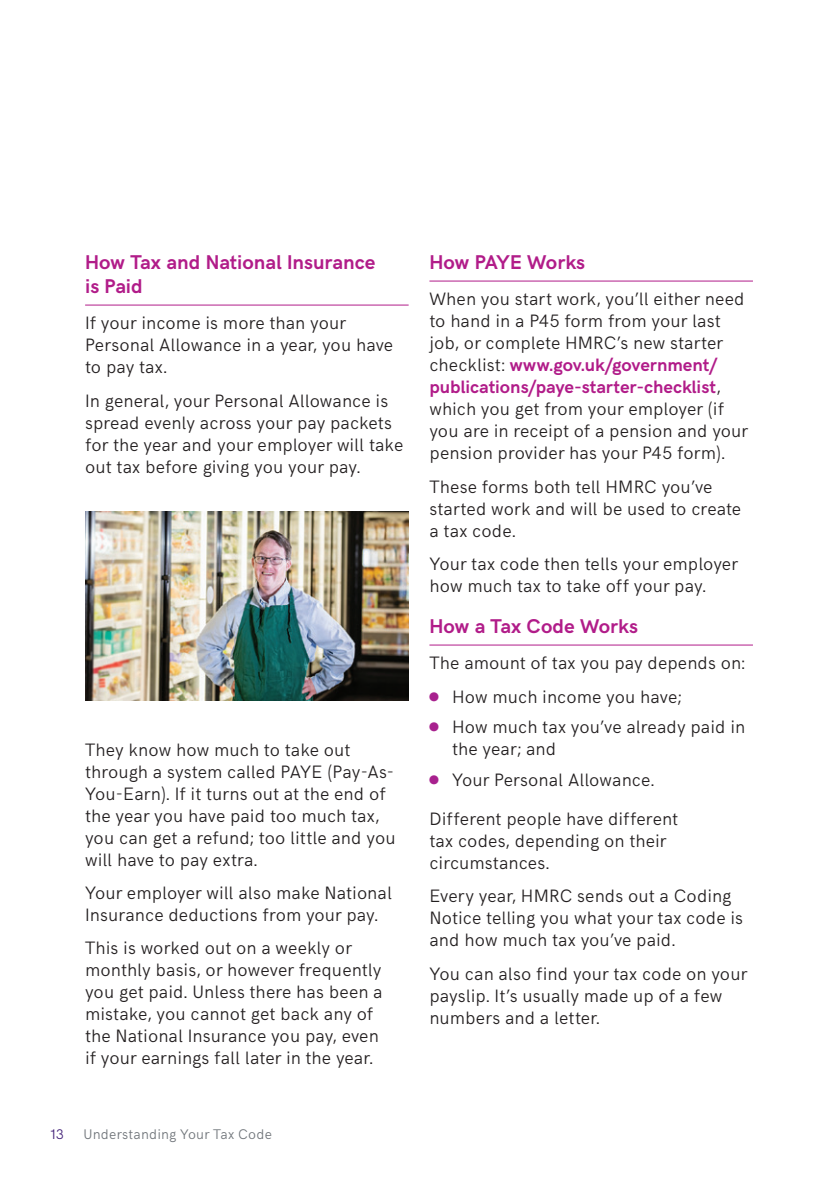
<style>
.page{position:relative;width:840px;height:1191px;background:#fff}
.page>*{position:absolute;margin:0;border:0;box-sizing:border-box;transform-origin:0 0}
.Body_H1_Line_10pt_241c{font:700 20px/24px "HK Grotesk";color:#b11c89}
.Body_BLK_9pt_Light{font:300 18px/22px "HK Grotesk";letter-spacing:.005em;color:#231f20}
.Footer_7pt_Light_424c{font:300 14px "HK Grotesk";letter-spacing:.015em;color:#70757a}
.Page_Number_7pt_Reg_2617c{font:300 14px "HK Grotesk";color:#411f77}
.s1{font-weight:700;color:#b11c89}
</style>
<div class="page">
<hr style="left:85px;top:304px;width:323px;height:1px;background:#b11c89">
<hr style="left:429px;top:280px;width:323px;height:1px;background:#b11c89">
<hr style="left:429px;top:644px;width:323px;height:1px;background:#b11c89">
<img style="left:85px;top:511px;width:323px;height:189px">
<p class="Body_H1_Line_10pt_241c" style="left:85px;top:249px;width:291px">How Tax and National Insurance is Paid</p>
<p class="Body_BLK_9pt_Light" style="left:85px;top:311px;width:309px">If your income is more than your<br>Personal Allowance in a year, you have to pay tax.</p>
<p class="Body_BLK_9pt_Light" style="left:85px;top:388px;width:319px">In general, your Personal Allowance is spread evenly across your pay packets for the year and your employer will take out tax before giving you your pay.</p>
<p class="Body_BLK_9pt_Light" style="left:85px;top:737px;width:312px">They know how much to take out through a system called PAYE (Pay-As-You-Earn). If it turns out at the end of the year you have paid too much tax, you can get a refund; too little and you will have to pay extra.</p>
<p class="Body_BLK_9pt_Light" style="left:85px;top:880px;width:308px">Your employer will also make National<br>Insurance deductions from your pay.</p>
<p class="Body_BLK_9pt_Light" style="left:85px;top:935px;width:299px">This is worked out on a weekly or monthly basis, or however frequently you get paid. Unless there has been a mistake, you cannot get back any of the National Insurance you pay, even if your earnings fall later in the year.</p>
<p class="Page_Number_7pt_Reg_2617c" style="left:51px;top:1123px;width:15px">13</p>
<p class="Footer_7pt_Light_424c" style="left:83px;top:1123px;width:190px">Understanding Your Tax Code</p>
<p class="Body_H1_Line_10pt_241c" style="left:429px;top:249px;width:157px">How PAYE Works</p>
<p class="Body_BLK_9pt_Light" style="left:429px;top:287px;width:320px">When you start work, you’ll either need to hand in a P45 form from your last job, or complete HMRC’s new starter checklist: <span class="s1">www.gov.uk/government/ publications/paye-starter-checklist</span>, which you get from your employer (if you are in receipt of a pension and your pension provider has your P45 form).</p>
<p class="Body_BLK_9pt_Light" style="left:429px;top:474px;width:313px">These forms both tell HMRC you’ve started work and will be used to create a tax code.</p>
<p class="Body_BLK_9pt_Light" style="left:429px;top:551px;width:310px">Your tax code then tells your employer how much tax to take off your pay.</p>
<p class="Body_H1_Line_10pt_241c" style="left:429px;top:613px;width:210px">How a Tax Code Works</p>
<p class="Body_BLK_9pt_Light" style="left:429px;top:650px;width:317px">The amount of tax you pay depends on:</p>
<p class="Body_BLK_9pt_Light" style="left:452px;top:684px;width:231px">How much income you have;</p>
<p class="Body_BLK_9pt_Light" style="left:452px;top:714px;width:294px">How much tax you’ve already paid in the year; and</p>
<p class="Body_BLK_9pt_Light" style="left:452px;top:767px;width:204px">Your Personal Allowance.</p>
<p class="Body_BLK_9pt_Light" style="left:429px;top:806px;width:250px">Different people have different tax codes, depending on their circumstances.</p>
<p class="Body_BLK_9pt_Light" style="left:429px;top:883px;width:315px">Every year, HMRC sends out a Coding<br>Notice telling you what your tax code is and how much tax you’ve paid.</p>
<p class="Body_BLK_9pt_Light" style="left:429px;top:961px;width:319px">You can also find your tax code on your payslip. It’s usually made up of a few numbers and a letter.</p>
</div>
